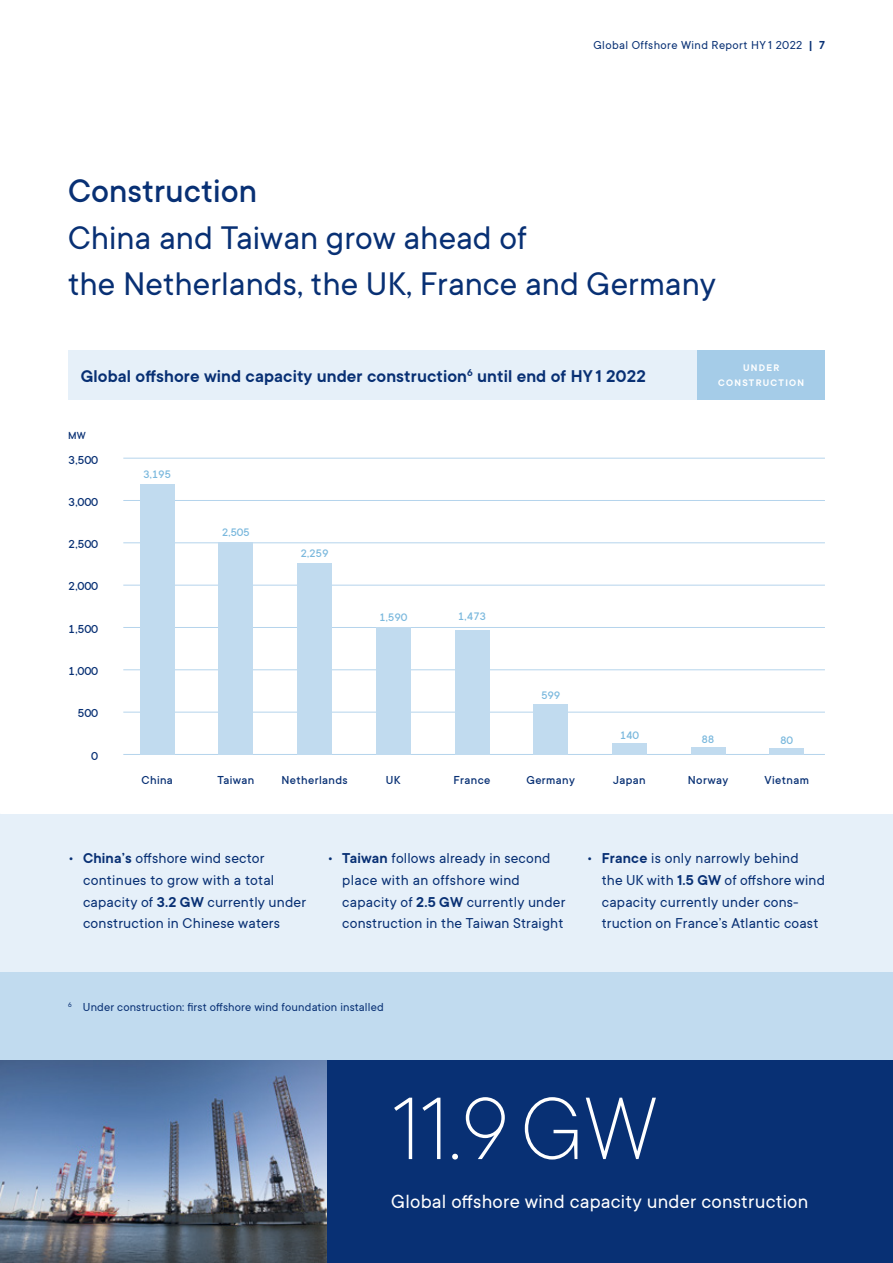
<style>
.page{position:relative;width:893px;height:1263px;background:#fff}
.page>*{position:absolute;margin:0;border:0;box-sizing:border-box;transform-origin:0 0}
.t1{font:200 97.5px "TT Commons";color:#fff}
.t2{font:36px/46.5px "TT Commons";color:#083074}
.t3{font:500 36px "TT Commons";color:#083074}
.t4{font:21px "TT Commons";letter-spacing:.01em;color:#fff}
.t5{font:600 18.75px "TT Commons";letter-spacing:.005em;color:#083074}
.t6{font:15.75px/21.8px "TT Commons";letter-spacing:.01em;color:#083074}
.t7{font:500 12.75px "TT Commons";letter-spacing:.03em;color:#083074}
.t8{font:12.75px "TT Commons";letter-spacing:.01em;color:#083074}
.t9{font:12.75px "TT Commons";letter-spacing:.03em;color:#083074}
.t10{font:500 12px "TT Commons";letter-spacing:.03em;color:#7ab8dd}
.t11{font:500 11.25px "TT Commons";color:#083074}
.t12{font:600 10.5px/15px "TT Commons";letter-spacing:.12em;color:#fff;text-align:center}
.s1{font-weight:600}
</style>
<div class="page">
<div style="left:68px;top:350px;width:757px;height:49px;background:#e6f0f9"></div>
<div style="left:0;top:814px;width:893px;height:167px;background:#e6f0f9"></div>
<hr style="left:123px;top:669px;width:702px;height:1px;background:#b5d4ec">
<hr style="left:123px;top:712px;width:702px;height:1px;background:#b5d4ec">
<hr style="left:123px;top:542px;width:702px;height:1px;background:#b5d4ec">
<hr style="left:123px;top:500px;width:702px;height:1px;background:#b5d4ec">
<hr style="left:123px;top:585px;width:702px;height:1px;background:#b5d4ec">
<hr style="left:123px;top:754px;width:702px;height:1px;background:#b5d4ec">
<hr style="left:123px;top:627px;width:702px;height:1px;background:#b5d4ec">
<div style="left:612px;top:743px;width:34px;height:11px;background:#c1dbef"></div>
<div style="left:298px;top:563px;width:34px;height:191px;background:#c1dbef"></div>
<div style="left:219px;top:542px;width:34px;height:212px;background:#c1dbef"></div>
<div style="left:140px;top:484px;width:34px;height:270px;background:#c1dbef"></div>
<div style="left:376px;top:620px;width:34px;height:134px;background:#c1dbef"></div>
<div style="left:455px;top:630px;width:34px;height:124px;background:#c1dbef"></div>
<div style="left:534px;top:704px;width:34px;height:50px;background:#c1dbef"></div>
<div style="left:0;top:971px;width:893px;height:99px;background:#c1dbef"></div>
<img style="left:0;top:1060px;width:327px;height:203px">
<div style="left:327px;top:1060px;width:566px;height:203px;background:#083074"></div>
<div style="left:697px;top:350px;width:128px;height:49px;background:#a5cce8"></div>
<div style="left:691px;top:747px;width:34px;height:7px;background:#c1dbef"></div>
<hr style="left:123px;top:458px;width:702px;height:1px;background:#b5d4ec">
<div style="left:372px;top:606px;width:43px;height:21px;background:#fff"></div>
<div style="left:770px;top:748px;width:34px;height:6px;background:#c1dbef"></div>
<p class="t9" style="left:593px;top:38px;width:233px">Global Offshore Wind Report HY 1 2022 <span class="s1">| 7</span></p>
<h2 class="t3" style="left:68px;top:168px;width:191px">Construction</h2>
<h2 class="t2" style="left:68px;top:213px;width:649px">China and Taiwan grow ahead of<br>the Netherlands, the UK, France and Germany</h2>
<p class="t5" style="left:81px;top:364px;width:567px">Global offshore wind capacity under construction<sup>6</sup> until end of HY1 2022</p>
<p class="t11" style="left:68px;top:428px;width:19px">MW</p>
<p class="t7" style="left:69px;top:452px;width:31px">3,500</p>
<p class="t7" style="left:69px;top:494px;width:31px">3,000</p>
<p class="t7" style="left:69px;top:536px;width:31px">2,500</p>
<p class="t7" style="left:69px;top:578px;width:31px">2,000</p>
<p class="t7" style="left:69px;top:621px;width:31px">1,500</p>
<p class="t7" style="left:69px;top:663px;width:31px">1,000</p>
<p class="t7" style="left:78px;top:705px;width:21px">500</p>
<p class="t7" style="left:91px;top:747px;width:8px">0</p>
<p class="t10" style="left:143px;top:466px;width:29px">3,195</p>
<p class="t10" style="left:222px;top:525px;width:29px">2,505</p>
<p class="t10" style="left:301px;top:546px;width:29px">2,259</p>
<p class="t10" style="left:380px;top:610px;width:29px">1,590</p>
<p class="t10" style="left:458px;top:609px;width:29px">1,473</p>
<p class="t10" style="left:541px;top:688px;width:20px">599</p>
<p class="t10" style="left:620px;top:727px;width:20px">140</p>
<p class="t12" style="left:718px;top:360px;width:88px">UNDER<br>CONSTRUCTION</p>
<p class="t10" style="left:702px;top:732px;width:14px">88</p>
<p class="t10" style="left:781px;top:733px;width:14px">80</p>
<p class="t7" style="left:142px;top:772px;width:33px">China</p>
<p class="t7" style="left:217px;top:772px;width:39px">Taiwan</p>
<p class="t7" style="left:526px;top:772px;width:50px">Germany</p>
<p class="t7" style="left:386px;top:772px;width:16px">UK</p>
<p class="t7" style="left:613px;top:772px;width:34px">Japan</p>
<p class="t7" style="left:281px;top:772px;width:68px">Netherlands</p>
<p class="t7" style="left:454px;top:772px;width:38px">France</p>
<p class="t7" style="left:688px;top:772px;width:42px">Norway</p>
<p class="t7" style="left:765px;top:772px;width:46px">Vietnam</p>
<p class="t6" style="left:83px;top:847px;width:225px;text-indent:-15px">• <span class="s1">China’s</span> offshore wind sector continues to grow with a total capacity of <span class="s1">3.2 GW</span> currently under construction in Chinese waters</p>
<p class="t6" style="left:342px;top:847px;width:225px;text-indent:-15px">• <span class="s1">Taiwan</span> follows already in second place with an offshore wind capacity of <span class="s1">2.5 GW</span> currently under construction in the Taiwan Straight</p>
<p class="t6" style="left:602px;top:847px;width:225px;text-indent:-15px">• <span class="s1">France</span> is only narrowly behind<br>the UK with <span class="s1">1.5 GW</span> of offshore wind capacity currently under cons&shy;truction on France’s Atlantic coast</p>
<p class="t8" style="left:68px;top:999px;width:317px"><sup>6</sup> Under construction: first offshore wind foundation installed</p>
<h1 class="t1" style="left:391px;top:1068px;width:268px">11.9GW</h1>
<h3 class="t4" style="left:391px;top:1189px;width:419px">Global offshore wind capacity under construction</h3>
</div>
